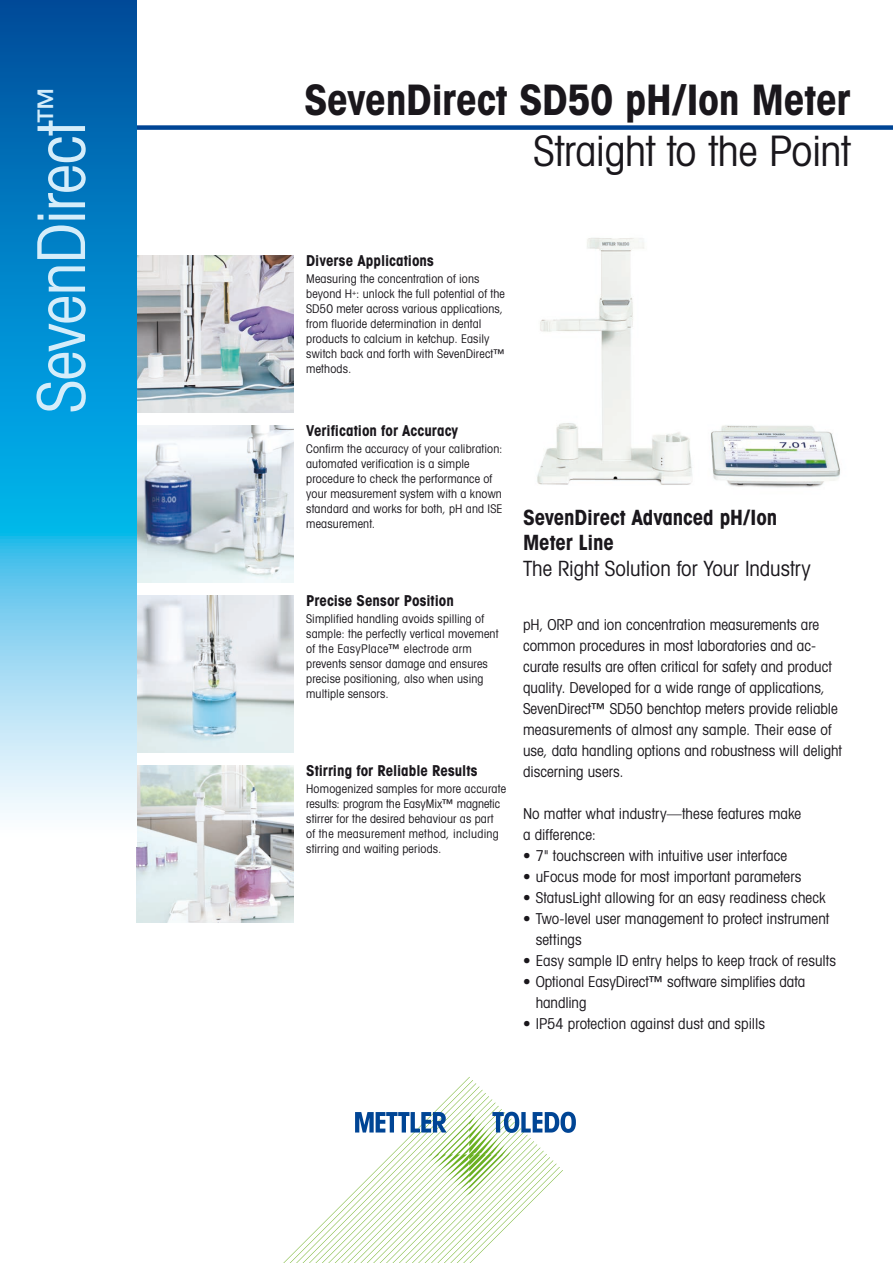
<style>
.page{position:relative;width:893px;height:1263px;background:#fff}
.page>*{position:absolute;margin:0;border:0;box-sizing:border-box;transform-origin:0 0}
.Vertical_Text_44_52{font:66px "Avant Gardefor MT Bk";letter-spacing:-.015em;color:#d5edfa}
.Title_Bold_28_34{font:42px "Avant Gardefor MT Bd";letter-spacing:-.01em;color:#1a171c}
.Title_Bold_28_34-2{font:42px "Avant Gardefor MT Bk";letter-spacing:-.01em;color:#1a171c}
.Subtitle_Bold_14_17{font:21px/25.5px "Avant Gardefor MT Bd";letter-spacing:-.005em;color:#1a171c}
.Subtitle_Book_with_S{font:21px "Avant Gardefor MT Bk";letter-spacing:-.005em;color:#1a171c}
.Running_Text_10_14{font:15px/21px "Avant Gardefor MT Bk";letter-spacing:.005em;color:#1a171c}
.Subtitle_Bold_with_S{font:15px "Avant Gardefor MT Bd";color:#1a171c}
.Caption_8_10{font:12px/15px "Avant Gardefor MT Bk";letter-spacing:.015em;color:#1a171c}
</style>
<div class="page">
<div style="left:0;top:125px;width:893px;height:5px;background:#004595"></div>
<svg style="left:283px;top:1077px;width:293px;height:186px"></svg>
<img style="left:537px;top:238px;width:303px;height:250px">
<img style="left:136px;top:425px;width:157px;height:158px">
<img style="left:136px;top:255px;width:157px;height:157px">
<img style="left:136px;top:765px;width:157px;height:158px">
<img style="left:136px;top:595px;width:157px;height:158px">
<svg style="left:0;top:0;width:136px;height:813px;background:#36a1d6"></svg>
<p class="Vertical_Text_44_52" style="left:21px;top:413px;width:329px;rotate:-90deg">SevenDirect<sup>™</sup></p>
<p class="Title_Bold_28_34" style="left:304px;top:73px;width:548px">SevenDirect SD50 pH/Ion Meter</p>
<p class="Title_Bold_28_34-2" style="left:533px;top:125px;width:318px">Straight to the Point</p>
<p class="Subtitle_Bold_with_S" style="left:306px;top:251px;width:129px">Diverse Applications</p>
<p class="Caption_8_10" style="left:306px;top:271px;width:200px">Measuring the concentration of ions beyond H<sup>+</sup>: unlock the full potential of the SD50 meter across various applications, from fluoride determination in dental products to calcium in ketchup. Easily switch back and forth with SevenDirect™ methods.</p>
<p class="Subtitle_Bold_with_S" style="left:306px;top:421px;width:154px">Verification for Accuracy</p>
<p class="Caption_8_10" style="left:306px;top:441px;width:198px">Confirm the accuracy of your calibration: automated verification is a simple procedure to check the performance of your measurement system with a known standard and works for both, pH and ISE measurement.</p>
<p class="Subtitle_Bold_with_S" style="left:306px;top:591px;width:149px">Precise Sensor Position</p>
<p class="Caption_8_10" style="left:306px;top:611px;width:194px">Simplified handling avoids spilling of sample: the perfectly vertical movement of the EasyPlace™ electrode arm prevents sensor damage and ensures precise positioning, also when using multiple sensors.</p>
<p class="Subtitle_Bold_with_S" style="left:306px;top:761px;width:173px">Stirring for Reliable Results</p>
<p class="Caption_8_10" style="left:306px;top:781px;width:201px">Homogenized samples for more accurate results: program the EasyMix™ magnetic stirrer for the desired behaviour as part<br>of the measurement method, including stirring and waiting periods.</p>
<p class="Subtitle_Bold_14_17" style="left:523px;top:504px;width:256px">SevenDirect Advanced pH/Ion<br>Meter Line</p>
<p class="Subtitle_Book_with_S" style="left:523px;top:555px;width:289px">The Right Solution for Your Industry</p>
<p class="Running_Text_10_14" style="left:523px;top:613px;width:320px">pH, ORP and ion concentration measurements are common procedures in most laboratories and ac&shy;curate results are often critical for safety and product quality. Developed for a wide range of applications, SevenDirect™ SD50 benchtop meters provide reliable measurements of almost any sample. Their ease of use, data handling options and robustness will delight discerning users.</p>
<p class="Running_Text_10_14" style="left:523px;top:802px;width:280px">No matter what industry—these features make a difference:</p>
<p class="Running_Text_10_14" style="left:523px;top:844px;width:266px">• 7" touchscreen with intuitive user interface</p>
<p class="Running_Text_10_14" style="left:523px;top:865px;width:280px">• uFocus mode for most important parameters</p>
<p class="Running_Text_10_14" style="left:523px;top:886px;width:304px">• StatusLight allowing for an easy readiness check</p>
<p class="Running_Text_10_14" style="left:536px;top:907px;width:295px;text-indent:-13px">• Two-level user management to protect instrument settings</p>
<p class="Running_Text_10_14" style="left:523px;top:949px;width:315px">• Easy sample ID entry helps to keep track of results</p>
<p class="Running_Text_10_14" style="left:536px;top:970px;width:271px;text-indent:-13px">• Optional EasyDirect™ software simplifies data handling</p>
<p class="Running_Text_10_14" style="left:523px;top:1012px;width:244px">• IP54 protection against dust and spills</p>
</div>
